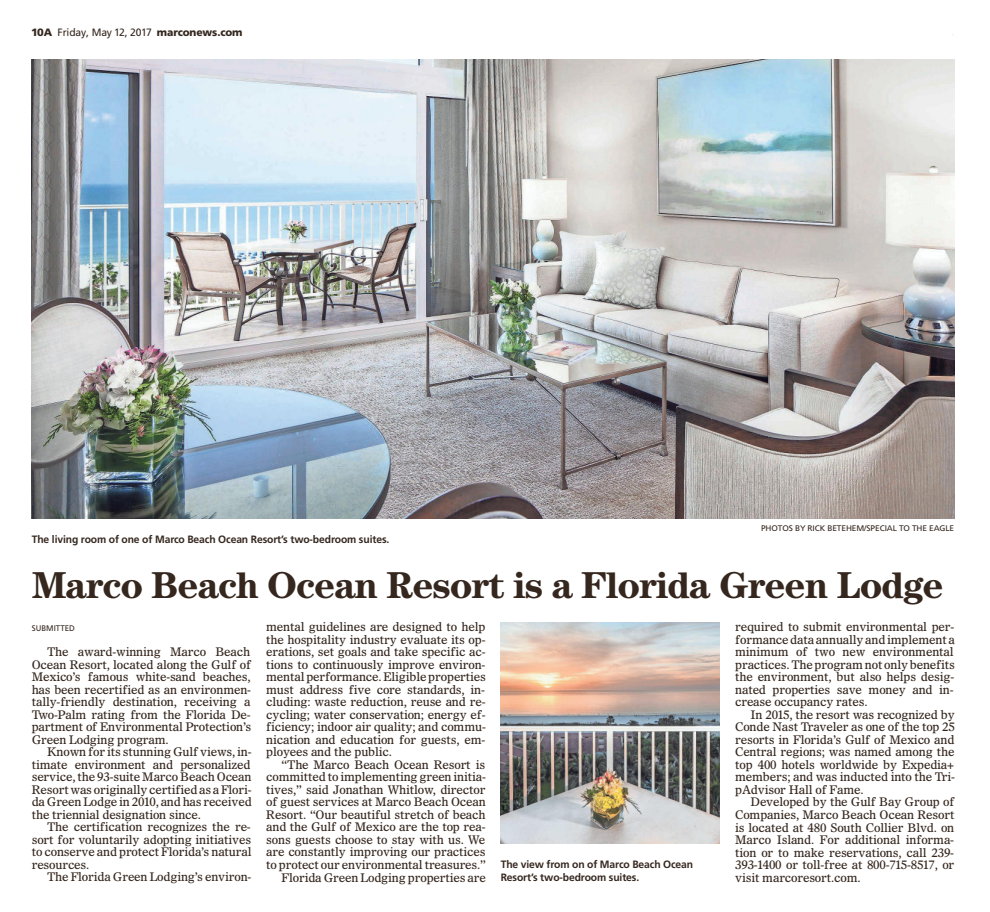
<style>
.page{position:relative;width:990px;height:912px;background:#fff}
.page>*{position:absolute;margin:0;border:0;box-sizing:border-box;transform-origin:0 0}
.t1{font:700 37.5px "Century Std";letter-spacing:-.03em;color:#35271e}
.t2{font:11.88px "Olympian LT Std";letter-spacing:-.015em;color:#35271e}
.t3{font:700 10.62px/12.5px "Frutiger LT Pro";letter-spacing:-.01em;color:#35271e}
.t4{font:10.62px "Frutiger LT Pro";letter-spacing:-.01em;color:#35271e}
.t5{font:8.12px "Frutiger LT Pro";letter-spacing:-.01em;color:#35271e}
.s1{font-weight:900}
</style>
<div class="page">
<img style="left:32px;top:60px;width:922px;height:458px">
<img style="left:501px;top:622px;width:219px;height:221px">
<p class="t4" style="left:31px;top:26px;width:213px"><span class="s1">10A</span> Friday, May 12, 2017 <span class="s1">marconews.com</span></p>
<p class="t5" style="left:761px;top:523px;width:195px">PHOTOS BY RICK BETEHEM/SPECIAL TO THE EAGLE</p>
<p class="t3" style="left:32px;top:533px;width:359px">The living room of one of Marco Beach Ocean Resort’s two-bedroom suites.</p>
<p class="t1" style="left:32px;top:563px;width:914px">Marco Beach Ocean Resort is a Florida Green Lodge</p>
<p class="t5" style="left:32px;top:623px;width:45px">SUBMITTED</p>
<p class="t2" style="left:266px;top:619px;width:221px">mental guidelines are designed to help</p>
<p class="t2" style="left:266px;top:632px;width:221px">the hospitality industry evaluate its op-</p>
<p class="t2" style="left:266px;top:644px;width:221px">erations, set goals and take specific ac-</p>
<p class="t2" style="left:266px;top:657px;width:221px">tions to continuously improve environ-</p>
<p class="t2" style="left:266px;top:669px;width:221px">mental performance. Eligible properties</p>
<p class="t2" style="left:266px;top:682px;width:220px">must address five core standards, in-</p>
<p class="t2" style="left:266px;top:694px;width:221px">cluding: waste reduction, reuse and re-</p>
<p class="t2" style="left:266px;top:707px;width:221px">cycling; water conservation; energy ef-</p>
<p class="t2" style="left:266px;top:719px;width:221px">ficiency; indoor air quality; and commu-</p>
<p class="t2" style="left:266px;top:732px;width:221px">nication and education for guests, em-</p>
<p class="t2" style="left:266px;top:744px;width:127px">ployees and the public.</p>
<p class="t2" style="left:282px;top:757px;width:205px">“The Marco Beach Ocean Resort is</p>
<p class="t2" style="left:266px;top:769px;width:221px">committed to implementing green initia-</p>
<p class="t2" style="left:266px;top:782px;width:221px">tives,” said Jonathan Whitlow, director</p>
<p class="t2" style="left:266px;top:794px;width:221px">of guest services at Marco Beach Ocean</p>
<p class="t2" style="left:266px;top:807px;width:221px">Resort. “Our beautiful stretch of beach</p>
<p class="t2" style="left:266px;top:819px;width:221px">and the Gulf of Mexico are the top rea-</p>
<p class="t2" style="left:266px;top:832px;width:221px">sons guests choose to stay with us. We</p>
<p class="t2" style="left:266px;top:844px;width:221px">are constantly improving our practices</p>
<p class="t2" style="left:266px;top:857px;width:221px">to protect our environmental treasures.”</p>
<p class="t2" style="left:282px;top:869px;width:206px">Florida Green Lodging properties are</p>
<p class="t2" style="left:735px;top:619px;width:221px">required to submit environmental per-</p>
<p class="t2" style="left:735px;top:632px;width:221px">formance data annually and implement a</p>
<p class="t2" style="left:735px;top:644px;width:220px">minimum of two new environmental</p>
<p class="t2" style="left:735px;top:657px;width:221px">practices. The program not only benefits</p>
<p class="t2" style="left:735px;top:669px;width:221px">the environment, but also helps desig-</p>
<p class="t2" style="left:735px;top:682px;width:220px">nated properties save money and in-</p>
<p class="t2" style="left:735px;top:694px;width:134px">crease occupancy rates.</p>
<p class="t2" style="left:751px;top:707px;width:206px">In 2015, the resort was recognized by</p>
<p class="t2" style="left:735px;top:719px;width:221px">Conde Nast Traveler as one of the top 25</p>
<p class="t2" style="left:735px;top:732px;width:221px">resorts in Florida’s Gulf of Mexico and</p>
<p class="t2" style="left:735px;top:744px;width:221px">Central regions; was named among the</p>
<p class="t2" style="left:735px;top:757px;width:220px">top 400 hotels worldwide by Expedia+</p>
<p class="t2" style="left:735px;top:769px;width:221px">members; and was inducted into the Tri-</p>
<p class="t2" style="left:735px;top:782px;width:130px">pAdvisor Hall of Fame.</p>
<p class="t2" style="left:751px;top:794px;width:206px">Developed by the Gulf Bay Group of</p>
<p class="t2" style="left:735px;top:807px;width:221px">Companies, Marco Beach Ocean Resort</p>
<p class="t2" style="left:735px;top:819px;width:221px">is located at 480 South Collier Blvd. on</p>
<p class="t2" style="left:735px;top:832px;width:220px">Marco Island. For additional informa-</p>
<p class="t2" style="left:735px;top:844px;width:220px">tion or to make reservations, call 239-</p>
<p class="t2" style="left:735px;top:857px;width:221px">393-1400 or toll-free at 800-715-8517, or</p>
<p class="t2" style="left:735px;top:869px;width:127px">visit marcoresort.com.</p>
<p class="t2" style="left:47px;top:644px;width:205px">The award-winning Marco Beach</p>
<p class="t2" style="left:32px;top:656px;width:221px">Ocean Resort, located along the Gulf of</p>
<p class="t2" style="left:32px;top:669px;width:220px">Mexico’s famous white-sand beaches,</p>
<p class="t2" style="left:32px;top:681px;width:221px">has been recertified as an environmen-</p>
<p class="t2" style="left:32px;top:694px;width:220px">tally-friendly destination, receiving a</p>
<p class="t2" style="left:32px;top:707px;width:220px">Two-Palm rating from the Florida De-</p>
<p class="t2" style="left:32px;top:719px;width:221px">partment of Environmental Protection’s</p>
<p class="t2" style="left:32px;top:732px;width:139px">Green Lodging program.</p>
<p class="t2" style="left:47px;top:744px;width:206px">Known for its stunning Gulf views, in-</p>
<p class="t2" style="left:32px;top:757px;width:220px">timate environment and personalized</p>
<p class="t2" style="left:32px;top:769px;width:221px">service, the 93-suite Marco Beach Ocean</p>
<p class="t2" style="left:32px;top:782px;width:221px">Resort was originally certified as a Flori-</p>
<p class="t2" style="left:32px;top:794px;width:222px">da Green Lodge in 2010, and has received</p>
<p class="t2" style="left:32px;top:807px;width:171px">the triennial designation since.</p>
<p class="t2" style="left:47px;top:819px;width:205px">The certification recognizes the re-</p>
<p class="t2" style="left:32px;top:832px;width:221px">sort for voluntarily adopting initiatives</p>
<p class="t2" style="left:32px;top:844px;width:221px">to conserve and protect Florida’s natural</p>
<p class="t2" style="left:32px;top:857px;width:59px">resources.</p>
<p class="t2" style="left:47px;top:869px;width:206px">The Florida Green Lodging’s environ-</p>
<p class="t3" style="left:501px;top:858px;width:194px">The view from on of Marco Beach Ocean<br>Resort’s two-bedroom suites.</p>
</div>
